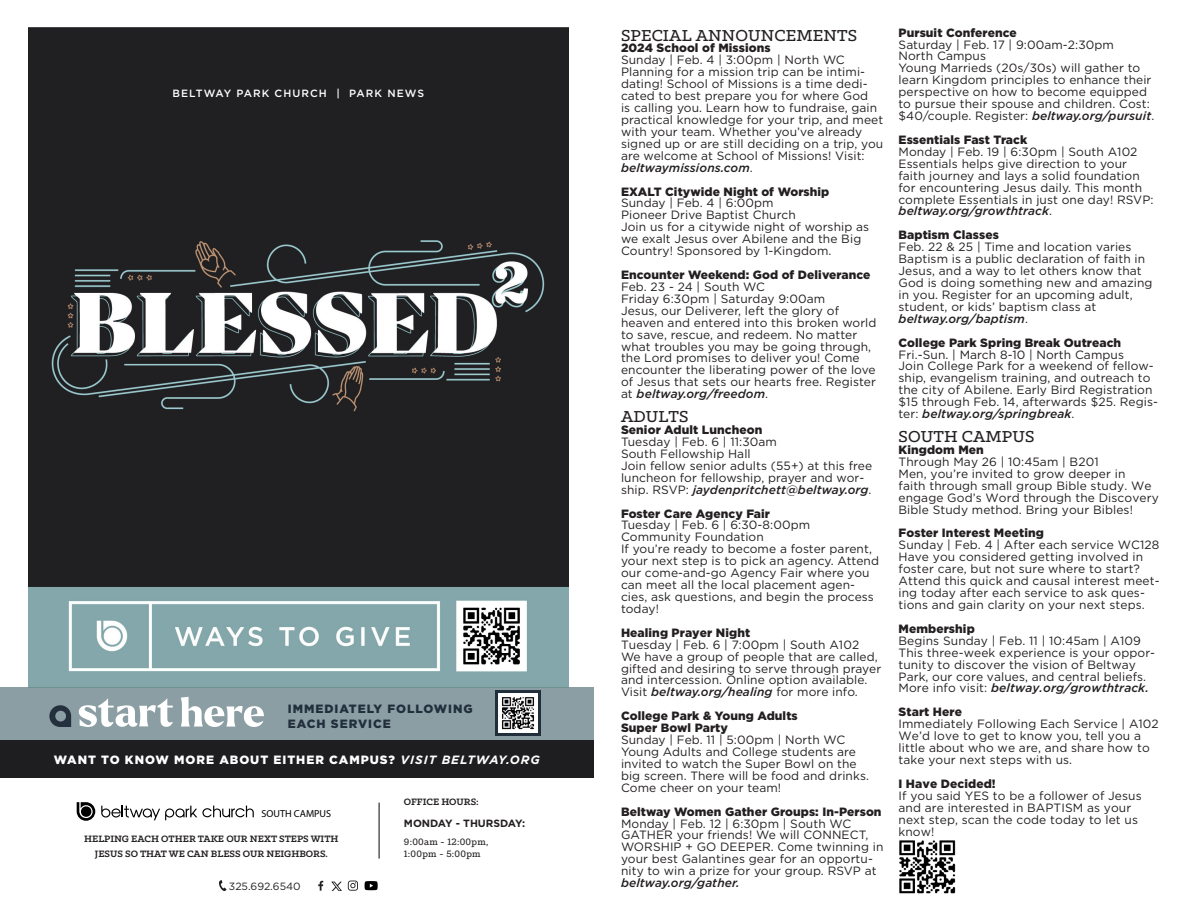
<style>
.page{position:relative;width:1188px;height:918px;background:#fff}
.page>*{position:absolute;margin:0;border:0;box-sizing:border-box;transform-origin:0 0}
.t1{font:500 18px "Klinic Slab";letter-spacing:.01em;color:#231f20}
.t2{font:12px/12px "Gotham";letter-spacing:.01em;color:#231f20}
.t3{font:900 12px "Gotham";letter-spacing:.01em;color:#231f20}
.t4{font:900 12px "Gotham";letter-spacing:.08em;color:#fff}
.t5{font:900 12px "Gotham";letter-spacing:.08em;color:#212e3c}
.t6{font:italic 500 12px "Gotham";letter-spacing:.01em;color:#231f20}
.t7{font:700 10.5px "Klinic Slab";color:#231f20}
.t8{font:500 10.5px "Klinic Slab";letter-spacing:.025em;color:#231f20}
.t9{font:500 10.5px "Gotham";letter-spacing:.1em;color:#fff}
.t10{font:700 10.5px "Gotham";color:#231f20}
.t11{font:10.5px "Gotham";color:#231f20}
.t12{font:10.2px "Myriad Pro";color:#000}
.s1{font-weight:700;font-style:italic}
.s2{font-weight:500;font-style:italic}
.s3{font-weight:400;font-style:normal}
</style>
<div class="page">
<div style="left:0;top:739px;width:594px;height:39px;background:#1e1e20"></div>
<hr style="left:379px;top:803px;width:1px;height:56px;background:#231f20">
<svg style="left:77px;top:802px;width:18px;height:19px"></svg>
<svg style="left:101px;top:806px;width:153px;height:14px"></svg>
<svg style="left:219px;top:880px;width:8px;height:11px"></svg>
<svg style="left:348px;top:881px;width:10px;height:10px"></svg>
<svg style="left:318px;top:881px;width:5px;height:10px"></svg>
<svg style="left:365px;top:881px;width:13px;height:9px"></svg>
<svg style="left:331px;top:881px;width:11px;height:10px"></svg>
<div style="left:0;top:687px;width:594px;height:52px;background:#8b9ea3"></div>
<svg style="left:495px;top:691px;width:46px;height:45px"></svg>
<img style="left:499px;top:694px;width:39px;height:39px">
<svg style="left:181px;top:697px;width:83px;height:30px"></svg>
<svg style="left:78px;top:698px;width:95px;height:29px"></svg>
<svg style="left:49px;top:705px;width:22px;height:22px"></svg>
<img style="left:28px;top:28px;width:541px;height:659px">
<img style="left:899px;top:840px;width:57px;height:54px">
<p class="t9" style="left:173px;top:86px;width:253px">BELTWAY PARK CHURCH | PARK NEWS</p>
<p class="t5" style="left:288px;top:701px;width:186px">IMMEDIATELY FOLLOWING</p>
<p class="t5" style="left:288px;top:715px;width:104px">EACH SERVICE</p>
<p class="t4" style="left:54px;top:751px;width:487px">WANT TO KNOW MORE ABOUT EITHER CAMPUS? <span class="s1">VISIT BELTWAY.ORG</span></p>
<p class="t12" style="left:261px;top:808px;width:71px">SOUTH CAMPUS</p>
<p class="t7" style="left:84px;top:832px;width:256px">HELPING EACH OTHER TAKE OUR NEXT STEPS WITH</p>
<p class="t7" style="left:95px;top:847px;width:235px">JESUS SO THAT WE CAN BLESS OUR NEIGHBORS.</p>
<p class="t11" style="left:229px;top:879px;width:73px">325.692.6540</p>
<p class="t7" style="left:404px;top:795px;width:76px">OFFICE HOURS:</p>
<p class="t10" style="left:404px;top:816px;width:123px">MONDAY - THURSDAY:</p>
<p class="t8" style="left:404px;top:835px;width:86px">9:00am - 12:00pm,</p>
<p class="t8" style="left:404px;top:847px;width:78px">1:00pm - 5:00pm</p>
<p class="t1" style="left:621px;top:23px;width:238px">SPECIAL ANNOUNCEMENTS</p>
<p class="t3" style="left:621px;top:40px;width:151px">2024 School of Missions</p>
<p class="t2" style="left:621px;top:54px;width:225px">Sunday | Feb. 4 | 3:00pm | North WC</p>
<p class="t2" style="left:621px;top:66px;width:264px">Planning for a mission trip can be intimi&shy;dating! School of Missions is a time dedi&shy;cated to best prepare you for where God<br>is calling you. Learn how to fundraise, gain practical knowledge for your trip, and meet with your team. Whether you’ve already signed up or are still deciding on a trip, you are welcome at School of Missions! Visit: <span class="s2">beltwaymissions.com</span>.</p>
<p class="t3" style="left:621px;top:183px;width:210px">EXALT Citywide Night of Worship</p>
<p class="t2" style="left:621px;top:197px;width:154px">Sunday | Feb. 4 | 6:00pm</p>
<p class="t2" style="left:621px;top:209px;width:176px">Pioneer Drive Baptist Church</p>
<p class="t2" style="left:621px;top:221px;width:250px">Join us for a citywide night of worship as we exalt Jesus over Abilene and the Big<br>Country! Sponsored by 1-Kingdom.</p>
<p class="t3" style="left:621px;top:266px;width:251px">Encounter Weekend: God of Deliverance</p>
<p class="t2" style="left:621px;top:280px;width:146px">Feb. 23 - 24 | South WC</p>
<p class="t2" style="left:621px;top:292px;width:206px">Friday 6:30pm | Saturday 9:00am</p>
<p class="t2" style="left:621px;top:304px;width:257px">Jesus, our Deliverer, left the glory of heaven and entered into this broken world to save, rescue, and redeem. No matter what troubles you may be going through, the Lord promises to deliver you! Come encounter the liberating power of the love of Jesus that sets our hearts free. Register at <span class="s2">beltway.org/freedom</span>.</p>
<p class="t1" style="left:621px;top:405px;width:69px">ADULTS</p>
<p class="t3" style="left:621px;top:422px;width:143px">Senior Adult Luncheon</p>
<p class="t2" style="left:621px;top:435px;width:157px">Tuesday | Feb. 6 | 11:30am</p>
<p class="t2" style="left:621px;top:447px;width:131px">South Fellowship Hall</p>
<p class="t2" style="left:621px;top:459px;width:253px">Join fellow senior adults (55+) at this free luncheon for fellowship, prayer and wor&shy;ship. RSVP: <span class="s2">jaydenpritchett@beltway.org</span>.</p>
<p class="t3" style="left:621px;top:505px;width:151px">Foster Care Agency Fair</p>
<p class="t2" style="left:621px;top:519px;width:191px">Tuesday | Feb. 6 | 6:30-8:00pm</p>
<p class="t2" style="left:621px;top:531px;width:144px">Community Foundation</p>
<p class="t2" style="left:621px;top:543px;width:260px">If you’re ready to become a foster parent, your next step is to pick an agency. Attend our come-and-go Agency Fair where you can meet all the local placement agen&shy;cies, ask questions, and begin the process today!</p>
<p class="t3" style="left:621px;top:624px;width:131px">Healing Prayer Night</p>
<p class="t2" style="left:621px;top:638px;width:240px">Tuesday | Feb. 6 | 7:00pm | South A102</p>
<p class="t2" style="left:621px;top:650px;width:262px">We have a group of people that are called, gifted and desiring to serve through prayer and intercession. Online option available.<br>Visit <span class="s2">beltway.org/healing</span> for more info.</p>
<p class="t3" style="left:621px;top:708px;width:178px">College Park &amp; Young Adults</p>
<p class="t3" style="left:621px;top:720px;width:109px">Super Bowl Party</p>
<p class="t2" style="left:621px;top:734px;width:226px">Sunday | Feb. 11 | 5:00pm | North WC</p>
<p class="t2" style="left:621px;top:746px;width:250px">Young Adults and College students are invited to watch the Super Bowl on the big screen. There will be food and drinks.<br>Come cheer on your team!</p>
<p class="t3" style="left:621px;top:803px;width:262px">Beltway Women Gather Groups: In-Person</p>
<p class="t2" style="left:621px;top:817px;width:232px">Monday | Feb. 12 | 6:30pm | South WC</p>
<p class="t2" style="left:621px;top:829px;width:264px">GATHER your friends! We will CONNECT, WORSHIP + GO DEEPER. Come twinning in your best Galantines gear for an opportu&shy;nity to win a prize for your group. RSVP at <span class="s2">beltway.org/gather.</span></p>
<p class="t3" style="left:899px;top:24px;width:120px">Pursuit Conference</p>
<p class="t2" style="left:899px;top:38px;width:217px">Saturday | Feb. 17 | 9:00am-2:30pm</p>
<p class="t2" style="left:899px;top:50px;width:89px">North Campus</p>
<p class="t2" style="left:899px;top:62px;width:257px">Young Marrieds (20s/30s) will gather to learn Kingdom principles to enhance their perspective on how to become equipped to pursue their spouse and children. Cost: $40/couple. Register: <span class="s2">beltway.org/pursuit</span>.</p>
<p class="t3" style="left:899px;top:131px;width:130px">Essentials Fast Track</p>
<p class="t2" style="left:899px;top:145px;width:240px">Monday | Feb. 19 | 6:30pm | South A102</p>
<p class="t2" style="left:899px;top:157px;width:256px">Essentials helps give direction to your faith journey and lays a solid foundation for encountering Jesus daily. This month complete Essentials in just one day! RSVP: <span class="s2">beltway.org/growthtrack</span>.</p>
<p class="t3" style="left:899px;top:227px;width:102px">Baptism Classes</p>
<p class="t2" style="left:899px;top:241px;width:234px">Feb. 22 &amp; 25 | Time and location varies</p>
<p class="t2" style="left:899px;top:253px;width:255px">Baptism is a public declaration of faith in Jesus, and a way to let others know that God is doing something new and amazing in you. Register for an upcoming adult, student, or kids’ baptism class at</p>
<p class="t6" style="left:899px;top:311px;width:131px">beltway.org/baptism<span class="s3">.</span></p>
<p class="t3" style="left:899px;top:334px;width:224px">College Park Spring Break Outreach</p>
<p class="t2" style="left:899px;top:348px;width:227px">Fri.-Sun. | March 8-10 | North Campus</p>
<p class="t2" style="left:899px;top:360px;width:261px">Join College Park for a weekend of fellow&shy;ship, evangelism training, and outreach to the city of Abilene. Early Bird Registration $15 through Feb. 14, afterwards $25. Regis&shy;ter: <span class="s2">beltway.org/springbreak</span>.</p>
<p class="t1" style="left:899px;top:425px;width:138px">SOUTH CAMPUS</p>
<p class="t3" style="left:899px;top:441px;width:87px">Kingdom Men</p>
<p class="t2" style="left:899px;top:455px;width:202px">Through May 26 | 10:45am | B201</p>
<p class="t2" style="left:899px;top:467px;width:262px">Men, you’re invited to grow deeper in<br>faith through small group Bible study. We engage God’s Word through the Discovery Bible Study method. Bring your Bibles!</p>
<p class="t3" style="left:899px;top:525px;width:147px">Foster Interest Meeting</p>
<p class="t2" style="left:899px;top:539px;width:262px">Sunday | Feb. 4 | After each service WC128</p>
<p class="t2" style="left:899px;top:551px;width:263px">Have you considered getting involved in foster care, but not sure where to start?<br>Attend this quick and causal interest meet&shy;ing today after each service to ask ques&shy;tions and gain clarity on your next steps.</p>
<p class="t3" style="left:899px;top:620px;width:78px">Membership</p>
<p class="t2" style="left:899px;top:634px;width:244px">Begins Sunday | Feb. 11 | 10:45am | A109</p>
<p class="t2" style="left:899px;top:646px;width:258px">This three-week experience is your oppor&shy;tunity to discover the vision of Beltway Park, our core values, and central beliefs.<br>More info visit: <span class="s2">beltway.org/growthtrack.</span></p>
<p class="t3" style="left:899px;top:704px;width:65px">Start Here</p>
<p class="t2" style="left:899px;top:718px;width:262px">Immediately Following Each Service | A102</p>
<p class="t2" style="left:899px;top:730px;width:253px">We’d love to get to know you, tell you a little about who we are, and share how to take your next steps with us.</p>
<p class="t3" style="left:899px;top:775px;width:99px">I Have Decided!</p>
<p class="t2" style="left:899px;top:789px;width:245px">If you said YES to be a follower of Jesus and are interested in BAPTISM as your next step, scan the code today to let us know!</p>
</div>
